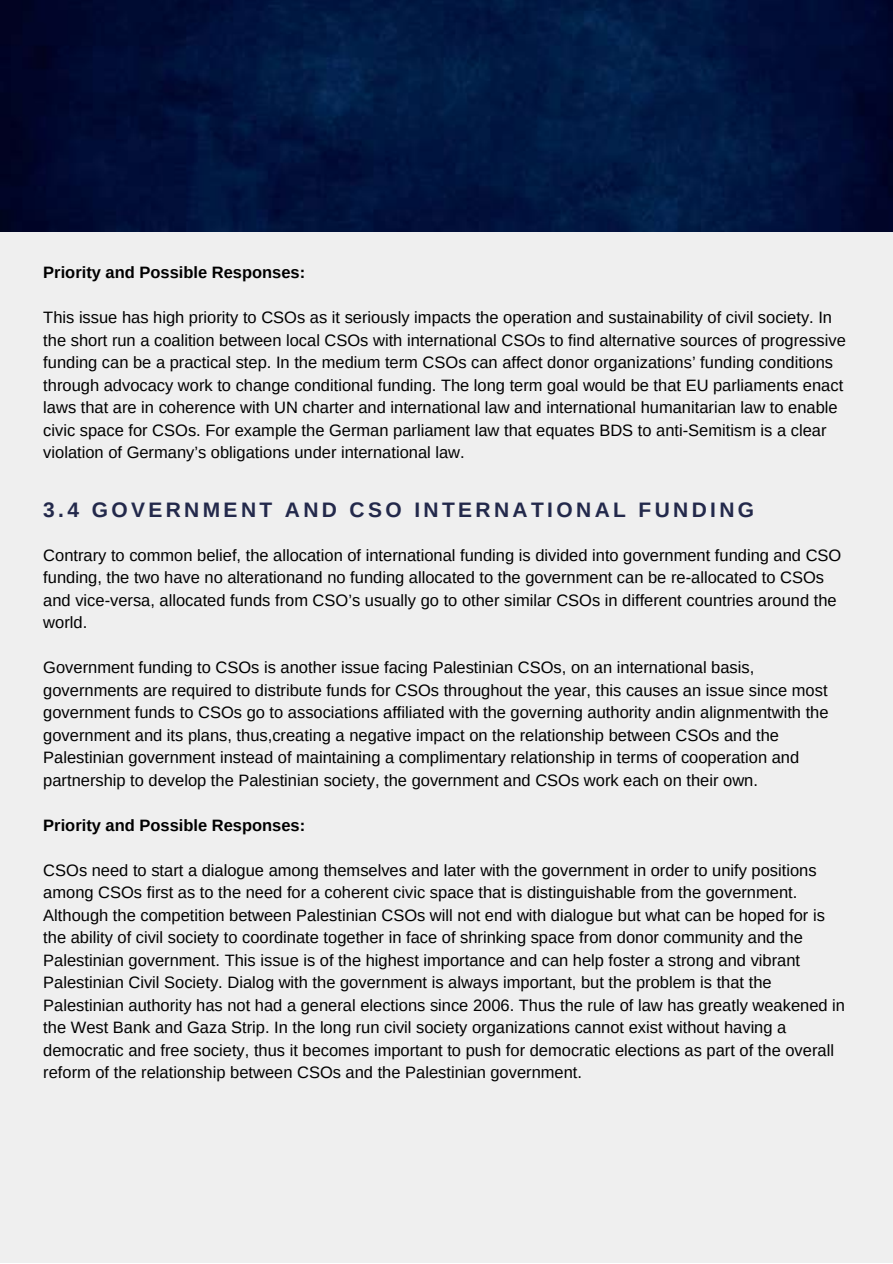
<style>
.page{position:relative;width:893px;height:1264px;background:#fff}
.page>*{position:absolute;margin:0;border:0;box-sizing:border-box;transform-origin:0 0}
.t1{font:700 21px "Arimo";letter-spacing:.16em;color:#23294b}
.t2{font:16.5px/22.5px "Arimo";color:#000}
.t3{font:700 16.5px "Arimo";color:#000}
</style>
<div class="page">
<div style="left:0;top:0;width:892px;height:1262px;background:#efefef"></div>
<img style="left:0;top:0;width:892px;height:232px">
<p class="t3" style="left:43px;top:263px;width:263px">Priority and Possible Responses:</p>
<p class="t2" style="left:43px;top:306px;width:804px">This issue has high priority to CSOs as it seriously impacts the operation and sustainability of civil society. In the short run a coalition between local CSOs with international CSOs to find alternative sources of progressive funding can be a practical step. In the medium term CSOs can affect donor organizations’ funding conditions through advocacy work to change conditional funding. The long term goal would be that EU parliaments enact laws that are in coherence with UN charter and international law and international humanitarian law to enable civic space for CSOs. For example the German parliament law that equates BDS to anti-Semitism is a clear violation of Germany’s obligations under international law.</p>
<p class="t1" style="left:43px;top:498px;width:712px">3.4 GOVERNMENT AND CSO INTERNATIONAL FUNDING</p>
<p class="t2" style="left:43px;top:544px;width:799px">Contrary to common belief, the allocation of international funding is divided into government funding and CSO funding, the two have no alterationand no funding allocated to the government can be re-allocated to CSOs and vice-versa, allocated funds from CSO’s usually go to other similar CSOs in different countries around the world.</p>
<p class="t2" style="left:43px;top:656px;width:786px">Government funding to CSOs is another issue facing Palestinian CSOs, on an international basis, governments are required to distribute funds for CSOs throughout the year, this causes an issue since most government funds to CSOs go to associations affiliated with the governing authority andin alignmentwith the government and its plans, thus,creating a negative impact on the relationship between CSOs and the Palestinian government instead of maintaining a complimentary relationship in terms of cooperation and partnership to develop the Palestinian society, the government and CSOs work each on their own.</p>
<p class="t3" style="left:43px;top:815px;width:263px">Priority and Possible Responses:</p>
<p class="t2" style="left:43px;top:858px;width:803px">CSOs need to start a dialogue among themselves and later with the government in order to unify positions among CSOs first as to the need for a coherent civic space that is distinguishable from the government.<br>Although the competition between Palestinian CSOs will not end with dialogue but what can be hoped for is the ability of civil society to coordinate together in face of shrinking space from donor community and the Palestinian government. This issue is of the highest importance and can help foster a strong and vibrant Palestinian Civil Society. Dialog with the government is always important, but the problem is that the Palestinian authority has not had a general elections since 2006. Thus the rule of law has greatly weakened in the West Bank and Gaza Strip. In the long run civil society organizations cannot exist without having a democratic and free society, thus it becomes important to push for democratic elections as part of the overall reform of the relationship between CSOs and the Palestinian government.</p>
</div>
